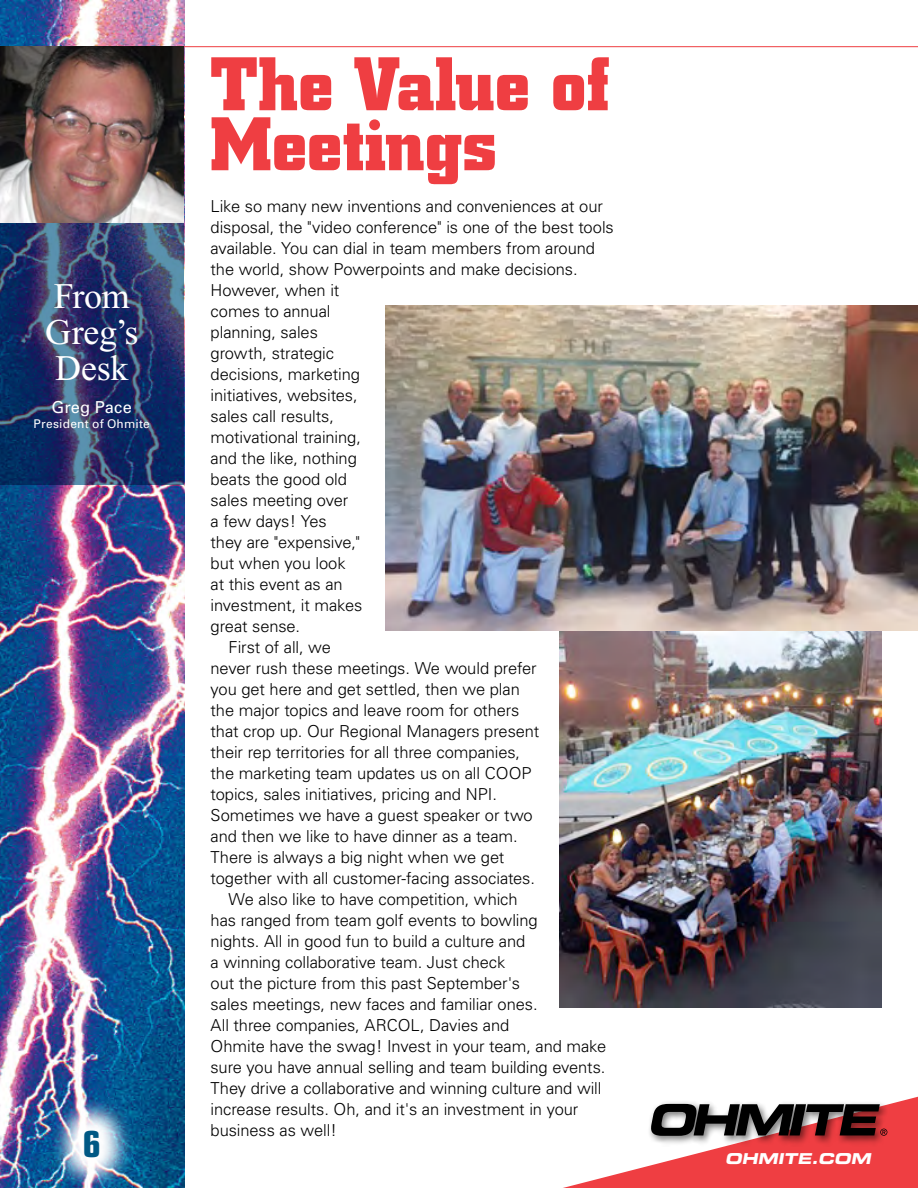
<style>
.page{position:relative;width:918px;height:1188px;background:#fff}
.page>*{position:absolute;margin:0;border:0;box-sizing:border-box;transform-origin:0 0}
.t1{font:700 75px/60px "City";color:#ef3e42}
.t2{font:36px/36px "Times New Roman";letter-spacing:-.01em;color:#fff}
.t3{font:700 condensed 36px "Eurostile";color:#005884}
.t4{font:300 16.5px "Univers";letter-spacing:-.005em;color:#000}
.t5{font:16.5px "Univers";letter-spacing:.01em;color:#fff}
.t6{font:italic 15px "Eurostile Bold Extended Two";color:#fff}
.t7{font:12px "Univers";letter-spacing:.02em;color:#fff}
</style>
<div class="page">
<img style="left:1px;top:0;width:183px;height:1188px">
<img style="left:49px;top:1096px;width:85px;height:92px">
<hr style="left:184px;top:46px;width:734px;height:1px;background:#ef3e42">
<svg style="left:563px;top:1096px;width:355px;height:92px"></svg>
<img style="left:560px;top:630px;width:322px;height:377px">
<svg style="left:0;top:223px;width:183px;height:262px;background:#283a6d"></svg>
<img style="left:0;top:47px;width:183px;height:176px">
<img style="left:386px;top:305px;width:531px;height:325px">
<h2 class="t2" style="left:45px;top:278px;width:95px">From<br>Greg’s<br>Desk</h2>
<p class="t5" style="left:52px;top:397px;width:82px">Greg Pace</p>
<p class="t7" style="left:34px;top:417px;width:118px">President of Ohmite</p>
<h2 class="t3" style="left:83px;top:1122px;width:19px">6</h2>
<h1 class="t1" style="left:211px;top:56px;width:401px">The Value of<br>Meetings</h1>
<p class="t4" style="left:211px;top:196px;width:394px">Like so many new inventions and conveniences at our</p>
<p class="t4" style="left:211px;top:217px;width:405px">disposal, the "video conference" is one of the best tools</p>
<p class="t4" style="left:211px;top:238px;width:386px">available. You can dial in team members from around</p>
<p class="t4" style="left:211px;top:259px;width:369px">the world, show Powerpoints and make decisions.</p>
<p class="t4" style="left:211px;top:280px;width:130px">However, when it</p>
<p class="t4" style="left:211px;top:301px;width:121px">comes to annual</p>
<p class="t4" style="left:211px;top:322px;width:109px">planning, sales</p>
<p class="t4" style="left:211px;top:343px;width:125px">growth, strategic</p>
<p class="t4" style="left:211px;top:364px;width:151px">decisions, marketing</p>
<p class="t4" style="left:211px;top:385px;width:149px">initiatives, websites,</p>
<p class="t4" style="left:211px;top:407px;width:125px">sales call results,</p>
<p class="t4" style="left:211px;top:428px;width:152px">motivational training,</p>
<p class="t4" style="left:211px;top:449px;width:148px">and the like, nothing</p>
<p class="t4" style="left:211px;top:470px;width:138px">beats the good old</p>
<p class="t4" style="left:211px;top:491px;width:139px">sales meeting over</p>
<p class="t4" style="left:211px;top:512px;width:118px">a few days! Yes</p>
<p class="t4" style="left:211px;top:533px;width:151px">they are "expensive,"</p>
<p class="t4" style="left:211px;top:554px;width:137px">but when you look</p>
<p class="t4" style="left:211px;top:575px;width:134px">at this event as an</p>
<p class="t4" style="left:211px;top:596px;width:153px">investment, it makes</p>
<p class="t4" style="left:211px;top:617px;width:91px">great sense.</p>
<p class="t4" style="left:229px;top:638px;width:104px">First of all, we</p>
<p class="t4" style="left:211px;top:659px;width:328px">never rush these meetings. We would prefer</p>
<p class="t4" style="left:211px;top:680px;width:311px">you get here and get settled, then we plan</p>
<p class="t4" style="left:211px;top:701px;width:310px">the major topics and leave room for others</p>
<p class="t4" style="left:211px;top:722px;width:330px">that crop up. Our Regional Managers present</p>
<p class="t4" style="left:211px;top:743px;width:311px">their rep territories for all three companies,</p>
<p class="t4" style="left:211px;top:764px;width:323px">the marketing team updates us on all COOP</p>
<p class="t4" style="left:211px;top:785px;width:288px">topics, sales initiatives, pricing and NPI.</p>
<p class="t4" style="left:211px;top:806px;width:324px">Sometimes we have a guest speaker or two</p>
<p class="t4" style="left:211px;top:827px;width:309px">and then we like to have dinner as a team.</p>
<p class="t4" style="left:211px;top:848px;width:295px">There is always a big night when we get</p>
<p class="t4" style="left:211px;top:869px;width:326px">together with all customer-facing associates.</p>
<p class="t4" style="left:229px;top:890px;width:291px">We also like to have competition, which</p>
<p class="t4" style="left:211px;top:911px;width:329px">has ranged from team golf events to bowling</p>
<p class="t4" style="left:211px;top:932px;width:316px">nights. All in good fun to build a culture and</p>
<p class="t4" style="left:211px;top:953px;width:296px">a winning collaborative team. Just check</p>
<p class="t4" style="left:211px;top:974px;width:311px">out the picture from this past September's</p>
<p class="t4" style="left:211px;top:995px;width:329px">sales meetings, new faces and familiar ones.</p>
<p class="t4" style="left:211px;top:1016px;width:300px">All three companies, ARCOL, Davies and</p>
<p class="t4" style="left:211px;top:1037px;width:397px">Ohmite have the swag! Invest in your team, and make</p>
<p class="t4" style="left:211px;top:1058px;width:396px">sure you have annual selling and team building events.</p>
<p class="t4" style="left:211px;top:1079px;width:392px">They drive a collaborative and winning culture and will</p>
<p class="t4" style="left:211px;top:1100px;width:369px">increase results. Oh, and it's an investment in your</p>
<p class="t4" style="left:211px;top:1121px;width:128px">business as well!</p>
<p class="t6" style="left:725px;top:1148px;width:151px">OHMITE.COM</p>
</div>
